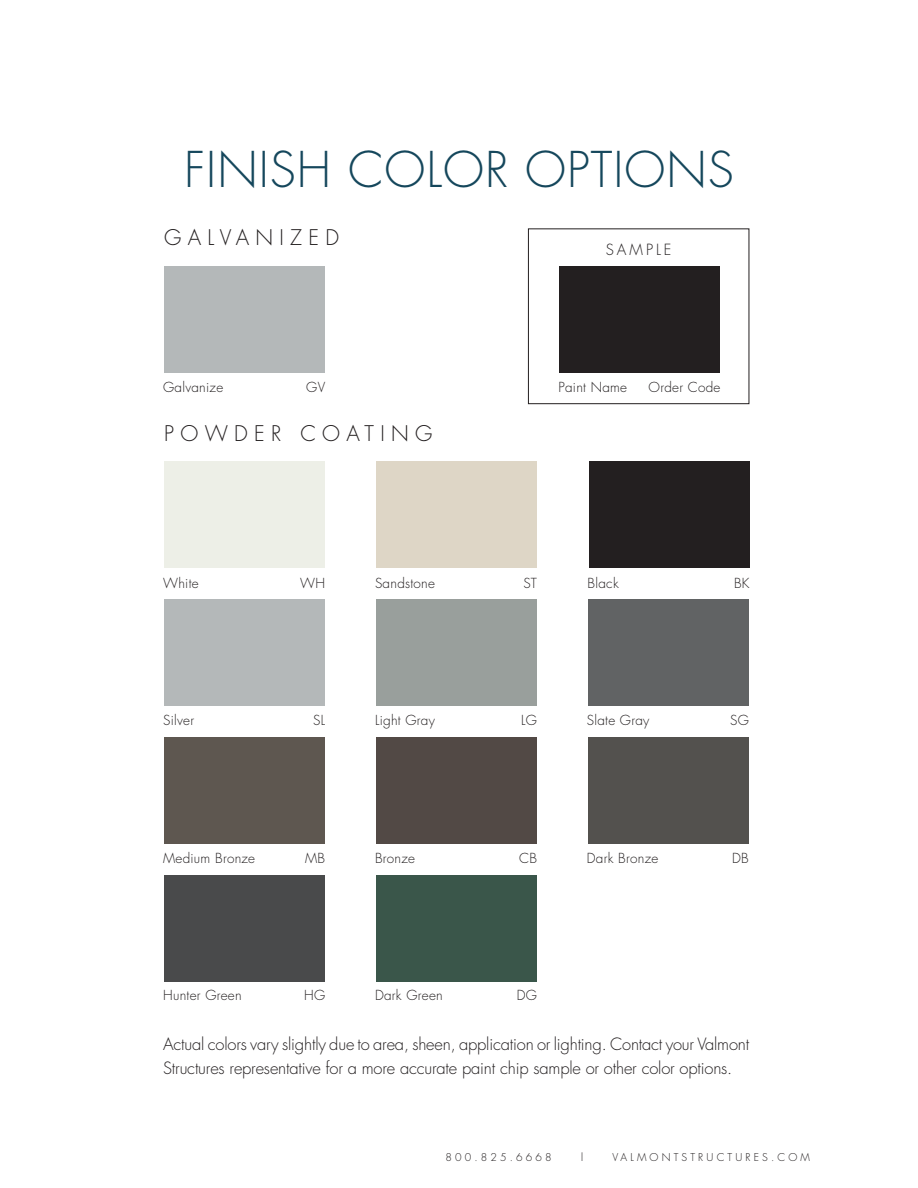
<style>
.page{position:relative;width:918px;height:1188px;background:#fff}
.page>*{position:absolute;margin:0;border:0;box-sizing:border-box;transform-origin:0 0}
.t1{font:300 48px "Futura";letter-spacing:.02em;color:#15475c}
.t2{font:300 21px "Futura";letter-spacing:.3em;color:#231f20}
.t3{font:300 16.5px/24px "Futura";letter-spacing:-.01em;color:#231f20}
.t4{font:300 15px "Futura";letter-spacing:.2em;color:#231f20}
.t5{font:300 13.5px "Futura";letter-spacing:.02em;color:#231f20}
.t6{font:300 10.5px "Futura";letter-spacing:.3em;color:#231f20}
</style>
<div class="page">
<div style="left:164px;top:875px;width:161px;height:106px;background:#494a4b"></div>
<div style="left:376px;top:875px;width:161px;height:106px;background:#3a564a"></div>
<div style="left:164px;top:462px;width:161px;height:106px;background:#edefe7"></div>
<div style="left:376px;top:462px;width:161px;height:106px;background:#ded6c6"></div>
<div style="left:589px;top:462px;width:160px;height:106px;background:#231f20"></div>
<div style="left:164px;top:599px;width:161px;height:107px;background:#b4b8b9"></div>
<div style="left:376px;top:599px;width:161px;height:107px;background:#999f9c"></div>
<div style="left:588px;top:599px;width:161px;height:107px;background:#616364"></div>
<div style="left:164px;top:737px;width:161px;height:107px;background:#5e5750"></div>
<div style="left:376px;top:737px;width:161px;height:107px;background:#524945"></div>
<div style="left:588px;top:737px;width:161px;height:107px;background:#53514e"></div>
<div style="left:528px;top:228px;width:221px;height:176px;border:1px solid #231f20"></div>
<div style="left:559px;top:267px;width:160px;height:106px;background:#231f20"></div>
<div style="left:164px;top:266px;width:161px;height:106px;background:#b4b8b9"></div>
<h1 class="t1" style="left:184px;top:139px;width:551px">FINISH COLOR OPTIONS</h1>
<p class="t2" style="left:164px;top:224px;width:176px">GALVANIZED</p>
<p class="t4" style="left:606px;top:240px;width:67px">SAMPLE</p>
<p class="t5" style="left:163px;top:378px;width:62px">Galvanize</p>
<p class="t5" style="left:306px;top:378px;width:20px">GV</p>
<p class="t5" style="left:558px;top:378px;width:70px">Paint Name</p>
<p class="t5" style="left:649px;top:378px;width:73px">Order Code</p>
<p class="t2" style="left:164px;top:419px;width:270px">POWDER COATING</p>
<p class="t5" style="left:163px;top:574px;width:37px">White</p>
<p class="t5" style="left:300px;top:574px;width:26px">WH</p>
<p class="t5" style="left:375px;top:574px;width:62px">Sandstone</p>
<p class="t5" style="left:523px;top:574px;width:15px">ST</p>
<p class="t5" style="left:588px;top:574px;width:33px">Black</p>
<p class="t5" style="left:734px;top:574px;width:17px">BK</p>
<p class="t5" style="left:163px;top:711px;width:33px">Silver</p>
<p class="t5" style="left:313px;top:711px;width:14px">SL</p>
<p class="t5" style="left:375px;top:711px;width:61px">Light Gray</p>
<p class="t5" style="left:521px;top:711px;width:17px">LG</p>
<p class="t5" style="left:587px;top:711px;width:64px">Slate Gray</p>
<p class="t5" style="left:730px;top:711px;width:20px">SG</p>
<p class="t5" style="left:163px;top:849px;width:94px">Medium Bronze</p>
<p class="t5" style="left:305px;top:849px;width:22px">MB</p>
<p class="t5" style="left:375px;top:849px;width:42px">Bronze</p>
<p class="t5" style="left:519px;top:849px;width:19px">CB</p>
<p class="t5" style="left:587px;top:849px;width:73px">Dark Bronze</p>
<p class="t5" style="left:732px;top:849px;width:18px">DB</p>
<p class="t5" style="left:163px;top:987px;width:80px">Hunter Green</p>
<p class="t5" style="left:304px;top:987px;width:23px">HG</p>
<p class="t5" style="left:375px;top:987px;width:69px">Dark Green</p>
<p class="t5" style="left:517px;top:987px;width:22px">DG</p>
<p class="t3" style="left:163px;top:1032px;width:588px">Actual colors vary slightly due to area, sheen, application or lighting. Contact your Valmont<br>Structures representative for a more accurate paint chip sample or other color options.</p>
<p class="t6" style="left:445px;top:1150px;width:108px">800.825.6668</p>
<p class="t6" style="left:581px;top:1150px;width:5px">|</p>
<p class="t6" style="left:613px;top:1150px;width:199px">VALMONTSTRUCTURES.COM</p>
</div>
